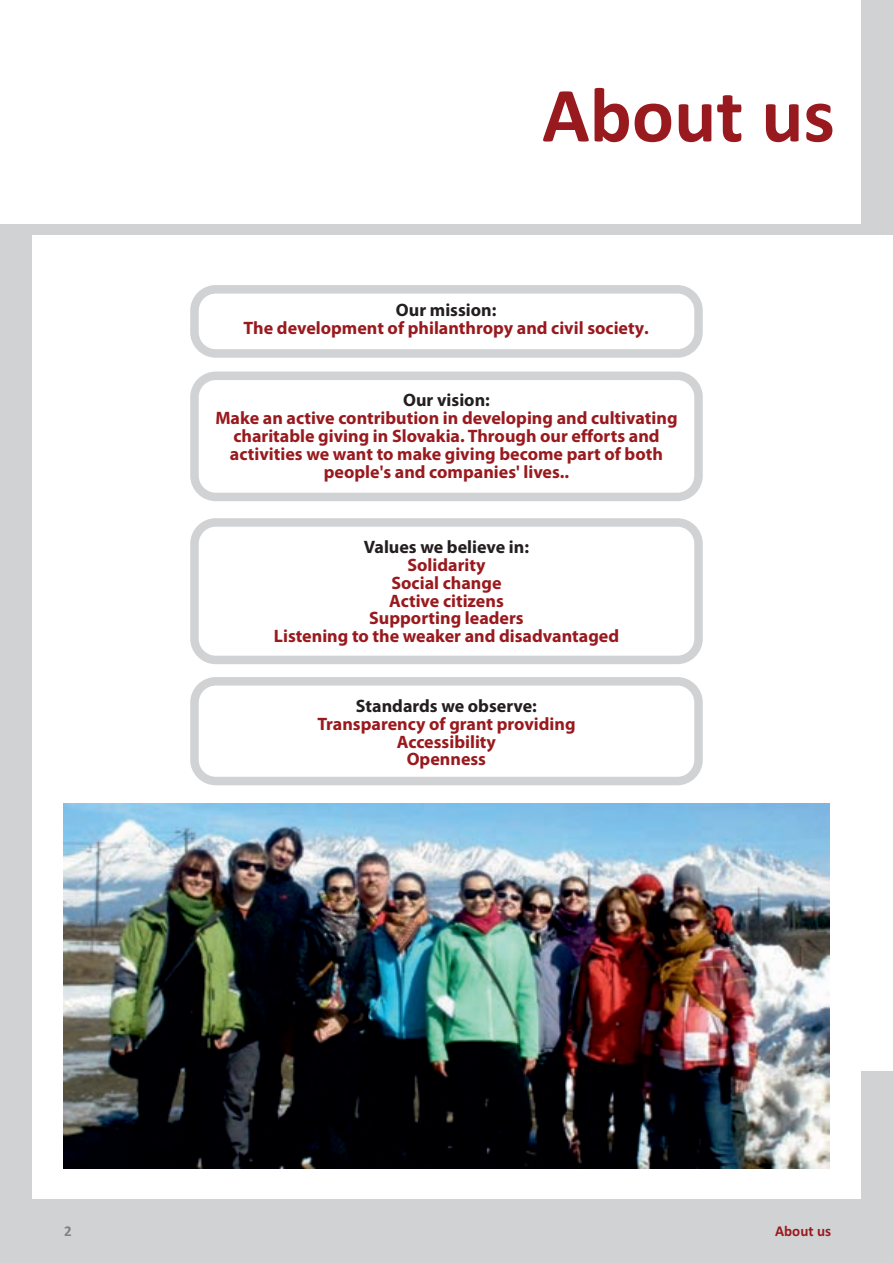
<style>
.page{position:relative;width:893px;height:1263px;background:#fff}
.page>*{position:absolute;margin:0;border:0;box-sizing:border-box;transform-origin:0 0}
.t1{font:700 78.6px "Calibri";color:#991a1e}
.t2{font:700 18px/17.9px "Myriad Pro";color:#991a1e;text-align:center}
.t3{font:700 18px "Myriad Pro";color:#231f20}
.t4{font:700 15px "Calibri";color:#991a1e}
.t5{font:700 15px "Calibri";color:#808285}
</style>
<div class="page">
<div style="left:861px;top:0;width:32px;height:227px;background:#d1d2d4"></div>
<div style="left:0;top:224px;width:893px;height:10px;background:#d1d2d4"></div>
<div style="left:861px;top:1071px;width:32px;height:192px;background:#d1d2d4"></div>
<div style="left:0;top:1199px;width:869px;height:64px;background:#d1d2d4"></div>
<div style="left:0;top:227px;width:32px;height:1036px;background:#d1d2d4"></div>
<div style="left:190px;top:285px;width:513px;height:73px;background:#fff;border:9px solid #d1d2d4;border-radius:21px"></div>
<div style="left:190px;top:372px;width:513px;height:129px;background:#fff;border:9px solid #d1d2d4;border-radius:21px"></div>
<div style="left:190px;top:518px;width:513px;height:146px;background:#fff;border:9px solid #d1d2d4;border-radius:21px"></div>
<div style="left:190px;top:677px;width:513px;height:108px;background:#fff;border:9px solid #d1d2d4;border-radius:21px"></div>
<img style="left:64px;top:803px;width:765px;height:365px">
<h1 class="t1" style="left:542px;top:82px;width:294px">About us</h1>
<p class="t3" style="left:396px;top:303px;width:102px">Our mission:</p>
<p class="t2" style="left:243px;top:321px;width:407px">The development of philanthropy and civil society.</p>
<p class="t3" style="left:403px;top:393px;width:88px">Our vision:</p>
<p class="t2" style="left:215px;top:411px;width:464px">Make an active contribution in developing and cultivating charitable giving in Slovakia. Through our efforts and activities we want to make giving become part of both people's and companies' lives..</p>
<p class="t3" style="left:364px;top:540px;width:167px">Values we believe in:</p>
<p class="t2" style="left:274px;top:557px;width:347px">Solidarity<br>Social change<br>Active citizens<br>Supporting leaders<br>Listening to the weaker and disadvantaged</p>
<p class="t3" style="left:356px;top:698px;width:183px">Standards we observe:</p>
<p class="t2" style="left:317px;top:716px;width:260px">Transparency of grant providing<br>Accessibility<br>Openness</p>
<p class="t5" style="left:64px;top:1225px;width:9px">2</p>
<p class="t4" style="left:775px;top:1225px;width:57px">About us</p>
</div>
